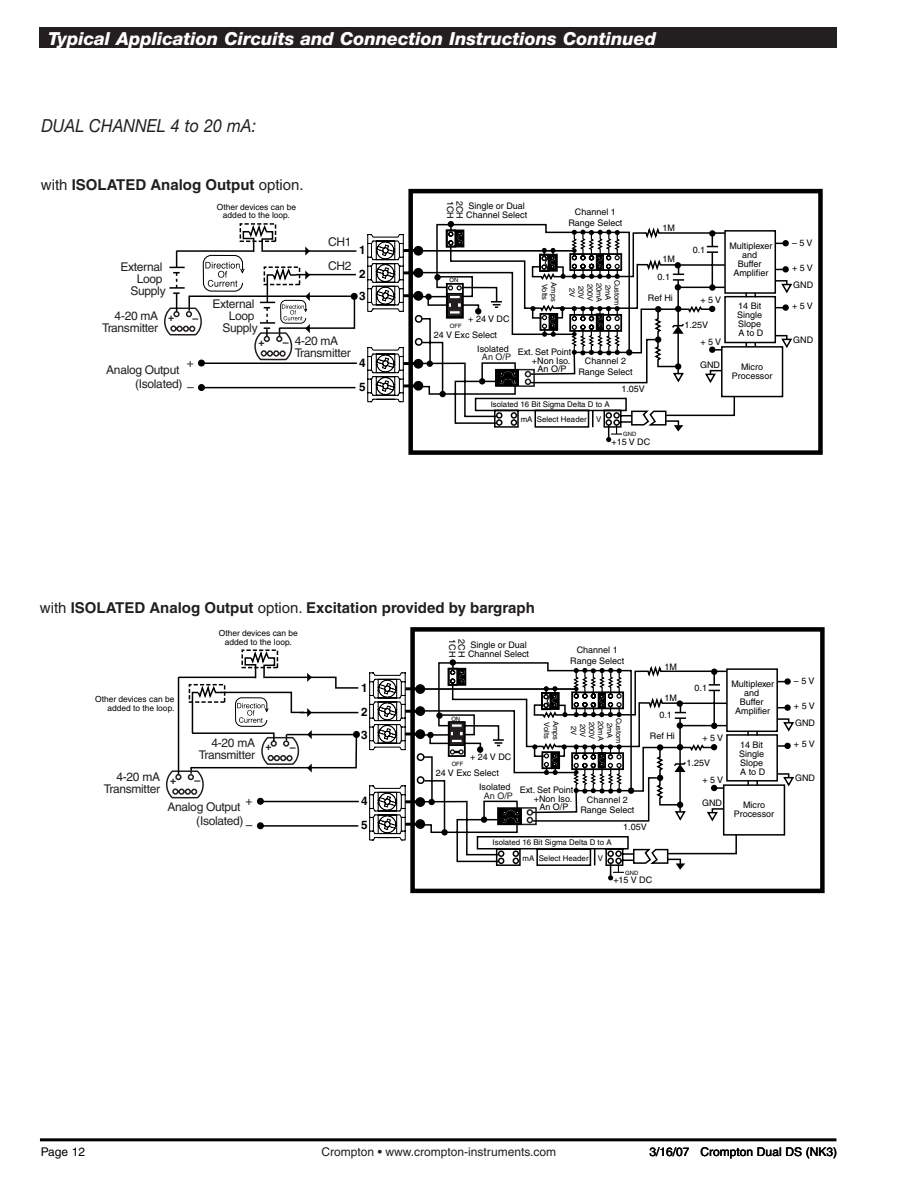
<style>
.page{position:relative;width:918px;height:1188px;background:#fff}
.page>*{position:absolute;margin:0;border:0;box-sizing:border-box;transform-origin:0 0}
.title_black_bar{font:italic 800 18px "Helvetica Neue";color:#fff}
.t1{font:italic 18px "Helvetica Neue";color:#231f20;scale:.9 1}
.t2{font:700 15px "Helvetica";color:#231f20}
.t3{font:12px/12px "Helvetica";letter-spacing:-.025em;color:#231f20;text-align:right}
.t4{font:12px "Helvetica";color:#231f20}
.t5{font:12px "Helvetica";color:#000}
.t6{font:700 11.7px/23.1px "Helvetica";color:#000;text-align:justify}
.t7{font:700 10.5px "Helvetica";color:#231f20}
.t8{font:9px/9px "Helvetica";color:#000;text-align:center}
.t9{font:9px "Helvetica";color:#231f20}
.t10{font:8.4px/9px "Helvetica";color:#000;text-align:center}
.t11{font:7.8px/15.9px "Helvetica";color:#000}
.t12{font:7.5px "Helvetica";color:#000}
.t13{font:5.85px "Helvetica";color:#000}
.s1{font-weight:400}
</style>
<div class="page">
<hr style="left:40px;top:1138px;width:796px;height:3px;background:#000">
<div style="left:408px;top:189px;width:415px;height:266px;border:4px solid #000"></div>
<div style="left:198px;top:384px;width:7px;height:7px;border:1px solid #000;border-radius:50%"></div>
<svg style="left:367px;top:221px;width:426px;height:221px"></svg>
<svg style="left:164px;top:223px;width:194px;height:167px"></svg>
<div style="left:410px;top:627px;width:415px;height:266px;border:4px solid #000"></div>
<div style="left:450px;top:659px;width:6px;height:7px;background:#000;border-radius:50%"></div>
<svg style="left:369px;top:661px;width:425px;height:219px"></svg>
<hr style="left:259px;top:825px;width:99px;height:2px;background:#000">
<div style="left:257px;top:798px;width:7px;height:7px;border:1px solid #000;border-radius:50%"></div>
<div style="left:257px;top:822px;width:7px;height:7px;border:1px solid #000;border-radius:50%"></div>
<svg style="left:165px;top:649px;width:195px;height:155px"></svg>
<div style="left:40px;top:27px;width:797px;height:21px;background:#231f20"></div>
<p class="title_black_bar" style="left:48px;top:28px;width:609px">Typical Application Circuits and Connection Instructions Continued</p>
<p class="t1" style="left:41px;top:114px;width:240px">DUAL CHANNEL 4 to 20 mA:</p>
<p class="t2" style="left:41px;top:176px;width:264px"><span class="s1">with</span> ISOLATED Analog Output <span class="s1">option.</span></p>
<p class="t10" style="left:217px;top:202px;width:81px">Other devices can be added to the loop.</p>
<p class="t3" style="left:328px;top:236px;width:25px">CH1</p>
<p class="t3" style="left:120px;top:261px;width:44px">External</p>
<p class="t3" style="left:328px;top:260px;width:25px">CH2</p>
<p class="t3" style="left:131px;top:273px;width:37px;text-align:center">Loop<br>Supply</p>
<p class="t3" style="left:212px;top:298px;width:47px">External<br>Loop<br>Supply</p>
<p class="t3" style="left:102px;top:310px;width:58px">4-20 mA<br>Transmitter</p>
<p class="t7" style="left:168px;top:311px;width:8px">+</p>
<p class="t7" style="left:193px;top:311px;width:7px">–</p>
<p class="t3" style="left:295px;top:335px;width:58px;text-align:left">4-20 mA<br>Transmitter</p>
<p class="t7" style="left:259px;top:335px;width:8px">+</p>
<p class="t7" style="left:283px;top:336px;width:7px">–</p>
<p class="t3" style="left:187px;top:351px;width:9px;line-height:24px;text-align:left">+ –</p>
<p class="t3" style="left:106px;top:362px;width:78px;line-height:14.2px">Analog Output (Isolated)</p>
<p class="t6" style="left:359px;top:238px;width:8px">1<br>2<br>3</p>
<p class="t8" style="left:455px;top:201px;width:19px;rotate:90deg">1CH</p>
<p class="t8" style="left:464px;top:201px;width:19px;rotate:90deg">2CH</p>
<p class="t8" style="left:466px;top:202px;width:63px;text-align:left">Single or Dual<br>Channel Select</p>
<p class="t8" style="left:568px;top:207px;width:56px;line-height:10.5px">Channel 1<br>Range Select</p>
<p class="t13" style="left:449px;top:277px;width:10px">ON</p>
<p class="t12" style="left:549px;top:284px;width:18px;rotate:90deg">Volts</p>
<p class="t12" style="left:558px;top:282px;width:21px;rotate:90deg">Amps</p>
<p class="t12" style="left:621px;top:280px;width:27px;rotate:90deg">Custom</p>
<p class="t12" style="left:585px;top:286px;width:15px;rotate:90deg">20V</p>
<p class="t12" style="left:594px;top:284px;width:19px;rotate:90deg">200V</p>
<p class="t12" style="left:603px;top:283px;width:21px;rotate:90deg">20mA</p>
<p class="t12" style="left:612px;top:285px;width:17px;rotate:90deg">2mA</p>
<p class="t12" style="left:576px;top:288px;width:11px;rotate:90deg">2V</p>
<p class="t8" style="left:663px;top:224px;width:14px">1M</p>
<p class="t8" style="left:662px;top:255px;width:14px">1M</p>
<p class="t8" style="left:658px;top:272px;width:14px">0.1</p>
<p class="t8" style="left:648px;top:293px;width:27px">Ref Hi</p>
<p class="t8" style="left:434px;top:311px;width:77px;line-height:15.3px;text-align:left;text-indent:34px">+ 24 V DC<br>24 V Exc Select</p>
<p class="t8" style="left:477px;top:344px;width:33px">Isolated</p>
<p class="t13" style="left:450px;top:322px;width:13px">OFF</p>
<p class="t8" style="left:518px;top:347px;width:55px">Ext. Set Point</p>
<p class="t9" style="left:482px;top:352px;width:31px">An O/P</p>
<p class="t8" style="left:532px;top:356px;width:40px">+Non Iso.</p>
<p class="t6" style="left:359px;top:351px;width:8px;line-height:23.5px">4<br>5</p>
<p class="t8" style="left:537px;top:364px;width:31px">An O/P</p>
<p class="t8" style="left:578px;top:356px;width:56px;line-height:10.5px">Channel 2<br>Range Select</p>
<p class="t8" style="left:621px;top:384px;width:25px">1.05V</p>
<p class="t8" style="left:693px;top:245px;width:14px">0.1</p>
<p class="t8" style="left:700px;top:295px;width:22px">+ 5 V</p>
<p class="t8" style="left:685px;top:320px;width:25px">1.25V</p>
<p class="t8" style="left:700px;top:337px;width:22px">+ 5 V</p>
<p class="t8" style="left:700px;top:360px;width:21px">GND</p>
<p class="t8" style="left:729px;top:241px;width:44px">Multiplexer and<br>Buffer<br>Amplifier</p>
<p class="t8" style="left:737px;top:302px;width:28px;text-align:left">14 Bit<br>Single<br>Slope<br>A to D</p>
<p class="t8" style="left:732px;top:362px;width:42px">Micro<br>Processor</p>
<p class="t8" style="left:792px;top:238px;width:22px">– 5 V</p>
<p class="t8" style="left:792px;top:263px;width:22px">+ 5 V</p>
<p class="t8" style="left:793px;top:280px;width:21px">GND</p>
<p class="t8" style="left:792px;top:301px;width:22px">+ 5 V</p>
<p class="t8" style="left:793px;top:335px;width:21px">GND</p>
<p class="t11" style="left:521px;top:396px;width:91px;text-indent:-30px">Isolated 16 Bit Sigma Delta D to A mA Select Header V</p>
<p class="t13" style="left:623px;top:431px;width:15px">GND</p>
<p class="t8" style="left:611px;top:437px;width:40px">+15 V DC</p>
<p class="t2" style="left:40px;top:599px;width:497px"><span class="s1">with</span> ISOLATED Analog Output <span class="s1">option.</span> Excitation provided by bargraph</p>
<p class="t10" style="left:95px;top:694px;width:81px;text-align:right">Other devices can be added to the loop.</p>
<p class="t10" style="left:219px;top:628px;width:81px">Other devices can be added to the loop.</p>
<p class="t3" style="left:199px;top:737px;width:58px">4-20 mA<br>Transmitter</p>
<p class="t7" style="left:265px;top:740px;width:8px">+</p>
<p class="t7" style="left:290px;top:741px;width:7px">–</p>
<p class="t3" style="left:104px;top:770px;width:58px">4-20 mA<br>Transmitter</p>
<p class="t7" style="left:170px;top:774px;width:8px">+</p>
<p class="t7" style="left:195px;top:774px;width:7px">–</p>
<p class="t3" style="left:167px;top:800px;width:78px;line-height:14.2px">Analog Output (Isolated)</p>
<p class="t3" style="left:246px;top:789px;width:9px;line-height:24px;text-align:left">+ –</p>
<p class="t6" style="left:361px;top:677px;width:8px">1<br>2<br>3</p>
<p class="t8" style="left:457px;top:639px;width:19px;rotate:90deg">1CH</p>
<p class="t8" style="left:466px;top:639px;width:19px;rotate:90deg">2CH</p>
<p class="t8" style="left:468px;top:640px;width:63px;text-align:left">Single or Dual<br>Channel Select</p>
<p class="t8" style="left:570px;top:645px;width:56px;line-height:10.5px">Channel 1<br>Range Select</p>
<p class="t13" style="left:451px;top:715px;width:10px">ON</p>
<p class="t12" style="left:551px;top:722px;width:18px;rotate:90deg">Volts</p>
<p class="t12" style="left:560px;top:721px;width:21px;rotate:90deg">Amps</p>
<p class="t12" style="left:623px;top:718px;width:27px;rotate:90deg">Custom</p>
<p class="t12" style="left:587px;top:724px;width:15px;rotate:90deg">20V</p>
<p class="t12" style="left:596px;top:722px;width:19px;rotate:90deg">200V</p>
<p class="t12" style="left:605px;top:721px;width:21px;rotate:90deg">20mA</p>
<p class="t12" style="left:614px;top:723px;width:17px;rotate:90deg">2mA</p>
<p class="t12" style="left:578px;top:726px;width:11px;rotate:90deg">2V</p>
<p class="t8" style="left:665px;top:662px;width:14px">1M</p>
<p class="t8" style="left:664px;top:693px;width:14px">1M</p>
<p class="t8" style="left:659px;top:711px;width:14px">0.1</p>
<p class="t8" style="left:650px;top:732px;width:27px">Ref Hi</p>
<p class="t8" style="left:436px;top:750px;width:77px;line-height:15.3px;text-align:left;text-indent:34px">+ 24 V DC<br>24 V Exc Select</p>
<p class="t8" style="left:479px;top:782px;width:33px">Isolated</p>
<p class="t13" style="left:452px;top:760px;width:13px">OFF</p>
<p class="t8" style="left:520px;top:785px;width:55px">Ext. Set Point</p>
<p class="t9" style="left:484px;top:790px;width:31px">An O/P</p>
<p class="t8" style="left:534px;top:794px;width:40px">+Non Iso.</p>
<p class="t6" style="left:361px;top:789px;width:8px;line-height:23.5px">4<br>5</p>
<p class="t8" style="left:539px;top:802px;width:31px">An O/P</p>
<p class="t8" style="left:580px;top:794px;width:56px;line-height:10.5px">Channel 2<br>Range Select</p>
<p class="t8" style="left:623px;top:822px;width:25px">1.05V</p>
<p class="t11" style="left:523px;top:834px;width:91px;text-indent:-30px">Isolated 16 Bit Sigma Delta D to A mA Select Header V</p>
<p class="t13" style="left:625px;top:869px;width:15px">GND</p>
<p class="t8" style="left:613px;top:875px;width:40px">+15 V DC</p>
<p class="t8" style="left:695px;top:683px;width:14px">0.1</p>
<p class="t8" style="left:702px;top:734px;width:22px">+ 5 V</p>
<p class="t8" style="left:686px;top:758px;width:25px">1.25V</p>
<p class="t8" style="left:702px;top:775px;width:22px">+ 5 V</p>
<p class="t8" style="left:702px;top:798px;width:21px">GND</p>
<p class="t8" style="left:731px;top:679px;width:44px">Multiplexer and<br>Buffer<br>Amplifier</p>
<p class="t8" style="left:739px;top:740px;width:28px;text-align:left">14 Bit<br>Single<br>Slope<br>A to D</p>
<p class="t8" style="left:734px;top:801px;width:42px">Micro<br>Processor</p>
<p class="t8" style="left:794px;top:676px;width:22px">– 5 V</p>
<p class="t8" style="left:794px;top:701px;width:22px">+ 5 V</p>
<p class="t8" style="left:795px;top:718px;width:21px">GND</p>
<p class="t8" style="left:794px;top:739px;width:22px">+ 5 V</p>
<p class="t8" style="left:795px;top:773px;width:21px">GND</p>
<p class="t5" style="left:41px;top:1145px;width:46px">Page 12</p>
<p class="t4" style="left:321px;top:1145px;width:236px">Crompton • www.crompton-instruments.com</p>
<p class="t5" style="left:650px;top:1145px;width:189px">3/16/07 Crompton Dual DS (NK3)</p>
</div>
